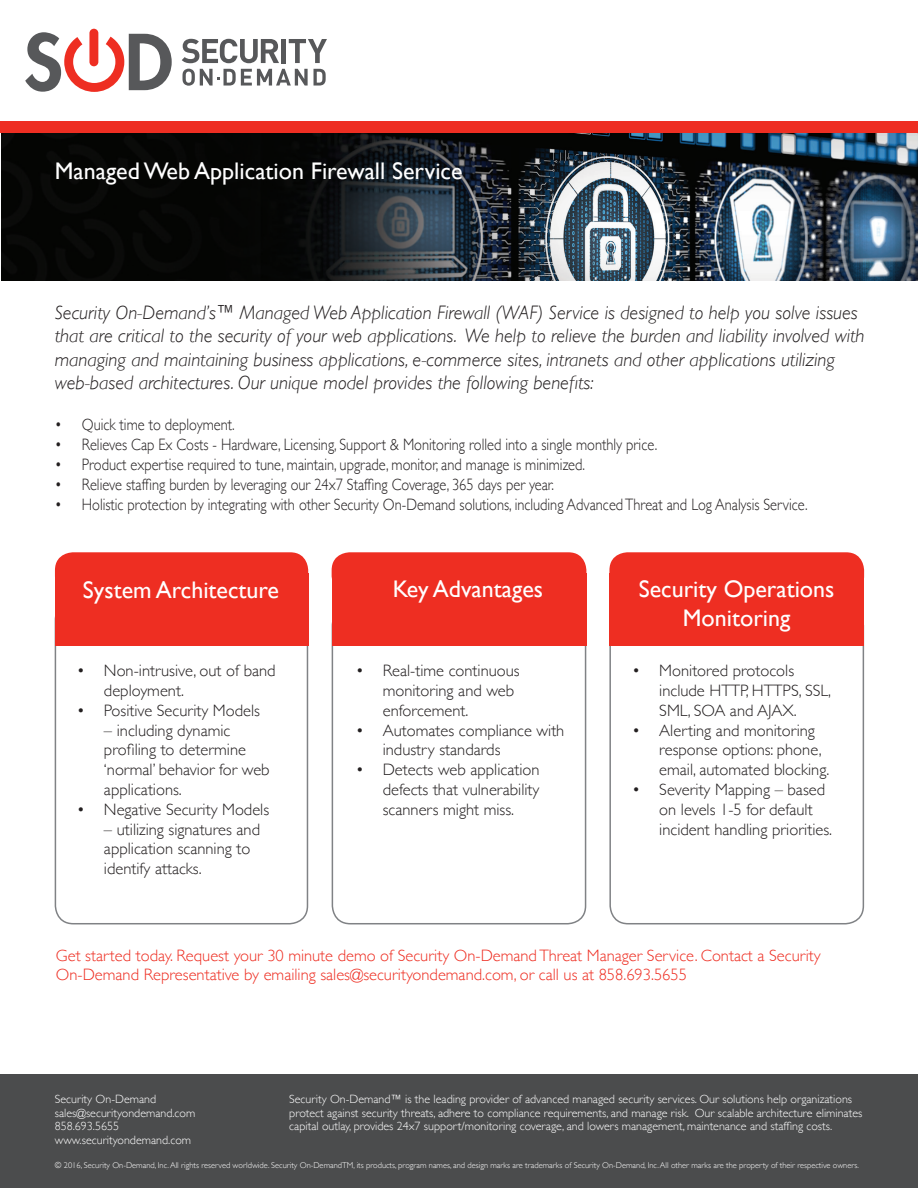
<style>
.page{position:relative;width:918px;height:1188px;background:#fff}
.page>*{position:absolute;margin:0;border:0;box-sizing:border-box;transform-origin:0 0}
.t1{font:24px/28.8px "Gill Sans";color:#fff;text-align:center}
.t2{font:italic 300 19.5px/23.4px "Gill Sans";color:#231f20}
.t3{font:300 16.5px/19.8px "Gill Sans";color:#231f20}
.t4{font:300 16.5px "Gill Sans";color:#231f20;scale:.87 1}
.t5{font:300 16.5px "Gill Sans";color:#ee2e22}
.t6{font:300 12px/13.5px "Gill Sans";color:#fff}
.t7{font:300 8.4px "Gill Sans";color:#fff}
</style>
<div class="page">
<svg style="left:182px;top:39px;width:97px;height:24px"></svg>
<hr style="left:282px;top:39px;width:4px;height:24px;background:#57585a">
<svg style="left:289px;top:39px;width:38px;height:24px"></svg>
<svg style="left:182px;top:69px;width:126px;height:17px"></svg>
<svg style="left:314px;top:69px;width:12px;height:17px"></svg>
<svg style="left:25px;top:32px;width:147px;height:60px"></svg>
<div style="left:89px;top:29px;width:9px;height:37px;background:#ee2e22;border-radius:4px"></div>
<div style="left:0;top:122px;width:918px;height:11px;background:#ee2e22"></div>
<img style="left:1px;top:133px;width:917px;height:148px">
<div style="left:0;top:1074px;width:918px;height:114px;background:#4b4c4d"></div>
<div style="left:609px;top:607px;width:255px;height:317px;border:2px solid #808285;border-radius:18px"></div>
<div style="left:332px;top:607px;width:254px;height:317px;border:2px solid #808285;border-radius:18px"></div>
<div style="left:55px;top:601px;width:253px;height:323px;border:2px solid #808285;border-radius:18px"></div>
<div style="left:55px;top:573px;width:253px;height:72px;background:#ee2e22"></div>
<div style="left:332px;top:573px;width:254px;height:72px;background:#ee2e22"></div>
<div style="left:609px;top:573px;width:255px;height:72px;background:#ee2e22"></div>
<div style="left:55px;top:552px;width:253px;height:42px;background:#ee2e22;border-radius:18px"></div>
<div style="left:332px;top:552px;width:254px;height:42px;background:#ee2e22;border-radius:18px"></div>
<div style="left:609px;top:552px;width:255px;height:42px;background:#ee2e22;border-radius:18px"></div>
<p class="t1" style="left:55px;top:156px;width:409px">Managed Web Application Firewall Service</p>
<p class="t2" style="left:55px;top:301px;width:811px">Security On-Demand’s™ Managed Web Application Firewall (WAF) Service is designed to help you solve issues that are critical to the security of your web applications. We help to relieve the burden and liability involved with managing and maintaining business applications, e-commerce sites, intranets and other applications utilizing web-based architectures. Our unique model provides the following benefits:</p>
<p class="t4" style="left:55px;top:412px;width:208px">• Quick time to deployment.</p>
<p class="t4" style="left:55px;top:432px;width:694px">• Relieves Cap Ex Costs - Hardware, Licensing, Support &amp; Monitoring rolled into a single monthly price.</p>
<p class="t4" style="left:55px;top:452px;width:611px">• Product expertise required to tune, maintain, upgrade, monitor, and manage is minimized.</p>
<p class="t4" style="left:55px;top:471px;width:575px">• Relieve staffing burden by leveraging our 24x7 Staffing Coverage, 365 days per year.</p>
<p class="t4" style="left:55px;top:491px;width:867px">• Holistic protection by integrating with other Security On-Demand solutions, including Advanced Threat and Log Analysis Service.</p>
<p class="t1" style="left:83px;top:576px;width:198px">System Architecture</p>
<p class="t1" style="left:393px;top:574px;width:152px">Key Advantages</p>
<p class="t1" style="left:639px;top:574px;width:197px">Security Operations<br>Monitoring</p>
<p class="t3" style="left:104px;top:660px;width:173px;text-indent:-27px">• Non-intrusive, out of band deployment.</p>
<p class="t3" style="left:77px;top:700px;width:184px">• Positive Security Models</p>
<p class="t3" style="left:104px;top:720px;width:167px">– including dynamic profiling to determine ‘normal’ behavior for web applications.</p>
<p class="t3" style="left:77px;top:799px;width:194px">• Negative Security Models</p>
<p class="t3" style="left:104px;top:819px;width:158px">– utilizing signatures and application scanning to identify attacks.</p>
<p class="t3" style="left:383px;top:660px;width:138px;text-indent:-27px">• Real-time continuous monitoring and web enforcement.</p>
<p class="t3" style="left:383px;top:720px;width:183px;text-indent:-27px">• Automates compliance with industry standards</p>
<p class="t3" style="left:383px;top:759px;width:158px;text-align:justify;text-indent:-27px">• Detects web application defects that vulnerability scanners might miss.</p>
<p class="t3" style="left:659px;top:660px;width:173px;text-indent:-27px">• Monitored protocols include HTTP, HTTPS, SSL,<br>SML, SOA and AJAX.</p>
<p class="t3" style="left:659px;top:720px;width:172px;text-indent:-27px">• Alerting and monitoring response options: phone, email, automated blocking.</p>
<p class="t3" style="left:659px;top:779px;width:174px;text-indent:-27px">• Severity Mapping – based on levels 1-5 for default incident handling priorities.</p>
<p class="t5" style="left:56px;top:942px;width:766px">Get started today. Request your 30 minute demo of Security On-Demand Threat Manager Service. Contact a Security</p>
<p class="t5" style="left:56px;top:962px;width:633px">On-Demand Representative by emailing sales@securityondemand.com, or call us at 858.693.5655</p>
<p class="t6" style="left:289px;top:1092px;width:575px">Security On-Demand™ is the leading provider of advanced managed security services. Our solutions help organizations protect against security threats, adhere to compliance requirements, and manage risk. Our scalable architecture eliminates capital outlay, provides 24x7 support/monitoring coverage, and lowers management, maintenance and staffing costs.</p>
<p class="t7" style="left:55px;top:1159px;width:806px">© 2016, Security On-Demand, Inc. All rights reserved worldwide. Security On-DemandTM, its products, program names, and design marks are trademarks of Security On-Demand, Inc. All other marks are the property of their respective owners.</p>
<p class="t6" style="left:55px;top:1092px;width:103px">Security On-Demand</p>
<p class="t6" style="left:55px;top:1106px;width:142px">sales@securityondemand.com</p>
<p class="t6" style="left:55px;top:1119px;width:66px">858.693.5655</p>
<p class="t6" style="left:55px;top:1133px;width:138px">www.securityondemand.com</p>
</div>
